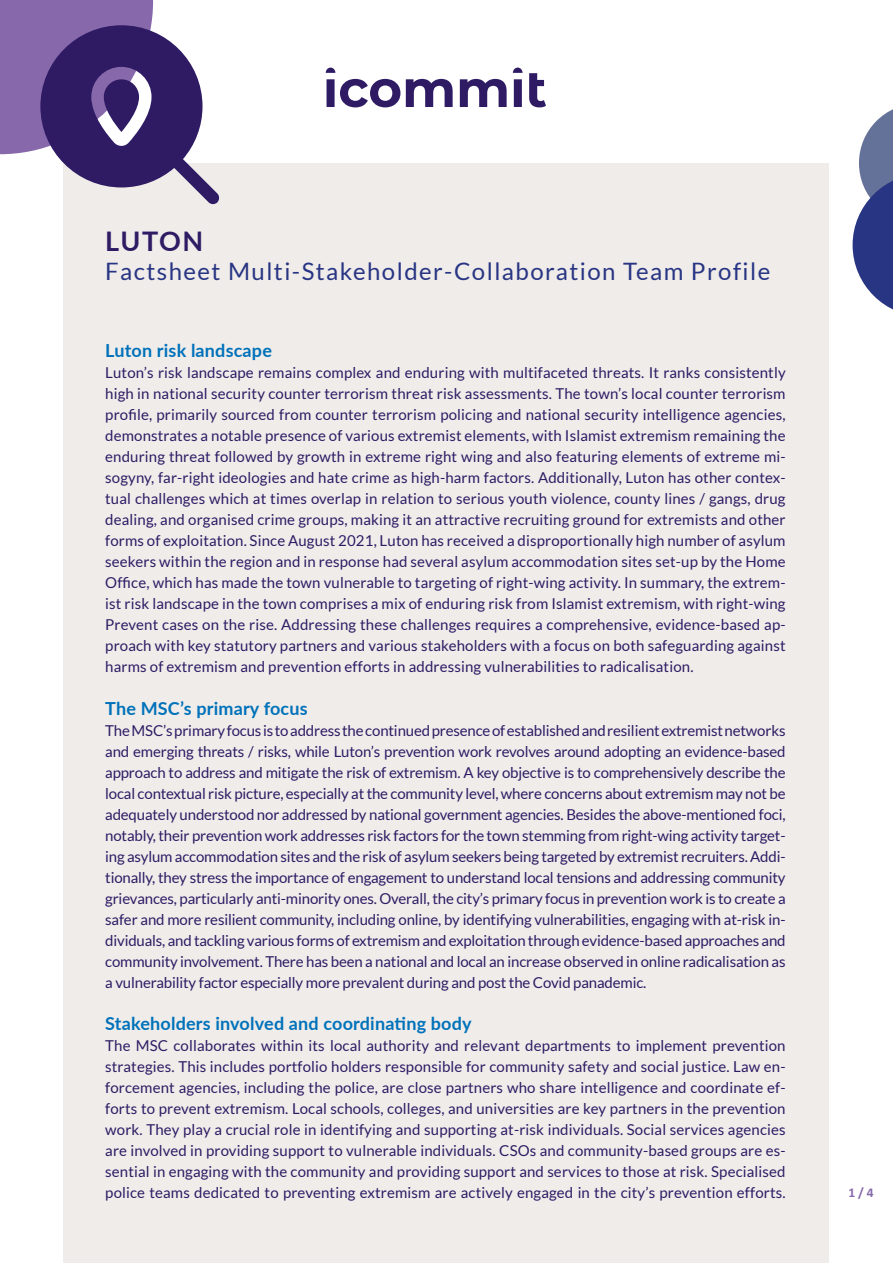
<style>
.page{position:relative;width:893px;height:1263px;background:#fff}
.page>*{position:absolute;margin:0;border:0;box-sizing:border-box;transform-origin:0 0}
.t1{font:700 27px "Lato";letter-spacing:.05em;color:#2e1b64}
.t2{font:24px "Lato";letter-spacing:.06em;color:#283583}
.t3{font:700 18px "Lato";letter-spacing:.01em;color:#0072ba}
.t4{font:15px/21px "Lato";letter-spacing:.01em;color:#2e1b64;text-align:justify}
.t5{font:700 13.5px "Calibri";color:#8769ab}
</style>
<div class="page">
<div style="left:64px;top:163px;width:765px;height:1100px;background:#f0ecea"></div>
<svg style="left:326px;top:68px;width:220px;height:39px"></svg>
<svg style="left:853px;top:109px;width:40px;height:201px"></svg>
<svg style="left:0;top:0;width:220px;height:204px"></svg>
<h1 class="t1" style="left:105px;top:222px;width:100px">LUTON</h1>
<h2 class="t2" style="left:105px;top:258px;width:666px">Factsheet Multi-Stakeholder-Collaboration Team Profile</h2>
<p class="t3" style="left:105px;top:337px;width:168px">Luton risk landscape</p>
<p class="t4" style="left:105px;top:362px;width:682px">Luton’s risk landscape remains complex and enduring with multifaceted threats. It ranks consistently high in national security counter terrorism threat risk assessments. The town’s local counter terrorism profile, primarily sourced from counter terrorism policing and national security intelligence agencies, demonstrates a notable presence of various extremist elements, with Islamist extremism remaining the enduring threat followed by growth in extreme right wing and also featuring elements of extreme mi&shy;sogyny, far-right ideologies and hate crime as high-harm factors. Additionally, Luton has other contex&shy;tual challenges which at times overlap in relation to serious youth violence, county lines / gangs, drug dealing, and organised crime groups, making it an attractive recruiting ground for extremists and other forms of exploitation. Since August 2021, Luton has received a disproportionally high number of asylum seekers within the region and in response had several asylum accommodation sites set-up by the Home Office, which has made the town vulnerable to targeting of right-wing activity. In summary, the extrem&shy;ist risk landscape in the town comprises a mix of enduring risk from Islamist extremism, with right-wing Prevent cases on the rise. Addressing these challenges requires a comprehensive, evidence-based ap&shy;proach with key statutory partners and various stakeholders with a focus on both safeguarding against harms of extremism and prevention efforts in addressing vulnerabilities to radicalisation.</p>
<p class="t3" style="left:105px;top:695px;width:204px">The MSC’s primary focus</p>
<p class="t4" style="left:105px;top:720px;width:682px">The MSC’s primary focus is to address the continued presence of established and resilient extremist networks and emerging threats / risks, while Luton’s prevention work revolves around adopting an evidence-based approach to address and mitigate the risk of extremism. A key objective is to comprehensively describe the local contextual risk picture, especially at the community level, where concerns about extremism may not be adequately understood nor addressed by national government agencies. Besides the above-mentioned foci, notably, their prevention work addresses risk factors for the town stemming from right-wing activity target&shy;ing asylum accommodation sites and the risk of asylum seekers being targeted by extremist recruiters. Addi&shy;tionally, they stress the importance of engagement to understand local tensions and addressing community grievances, particularly anti-minority ones. Overall, the city’s primary focus in prevention work is to create a safer and more resilient community, including online, by identifying vulnerabilities, engaging with at-risk in&shy;dividuals, and tackling various forms of extremism and exploitation through evidence-based approaches and community involvement. There has been a national and local an increase observed in online radicalisation as a vulnerability factor especially more prevalent during and post the Covid panademic.</p>
<p class="t3" style="left:105px;top:1010px;width:368px">Stakeholders involved and coordinating body</p>
<p class="t4" style="left:105px;top:1035px;width:682px">The MSC collaborates within its local authority and relevant departments to implement prevention strategies. This includes portfolio holders responsible for community safety and social justice. Law en&shy;forcement agencies, including the police, are close partners who share intelligence and coordinate ef&shy;forts to prevent extremism. Local schools, colleges, and universities are key partners in the prevention work. They play a crucial role in identifying and supporting at-risk individuals. Social services agencies are involved in providing support to vulnerable individuals. CSOs and community-based groups are es&shy;sential in engaging with the community and providing support and services to those at risk. Specialised police teams dedicated to preventing extremism are actively engaged in the city’s prevention efforts.</p>
<p class="t5" style="left:849px;top:1182px;width:26px">1/4</p>
</div>
